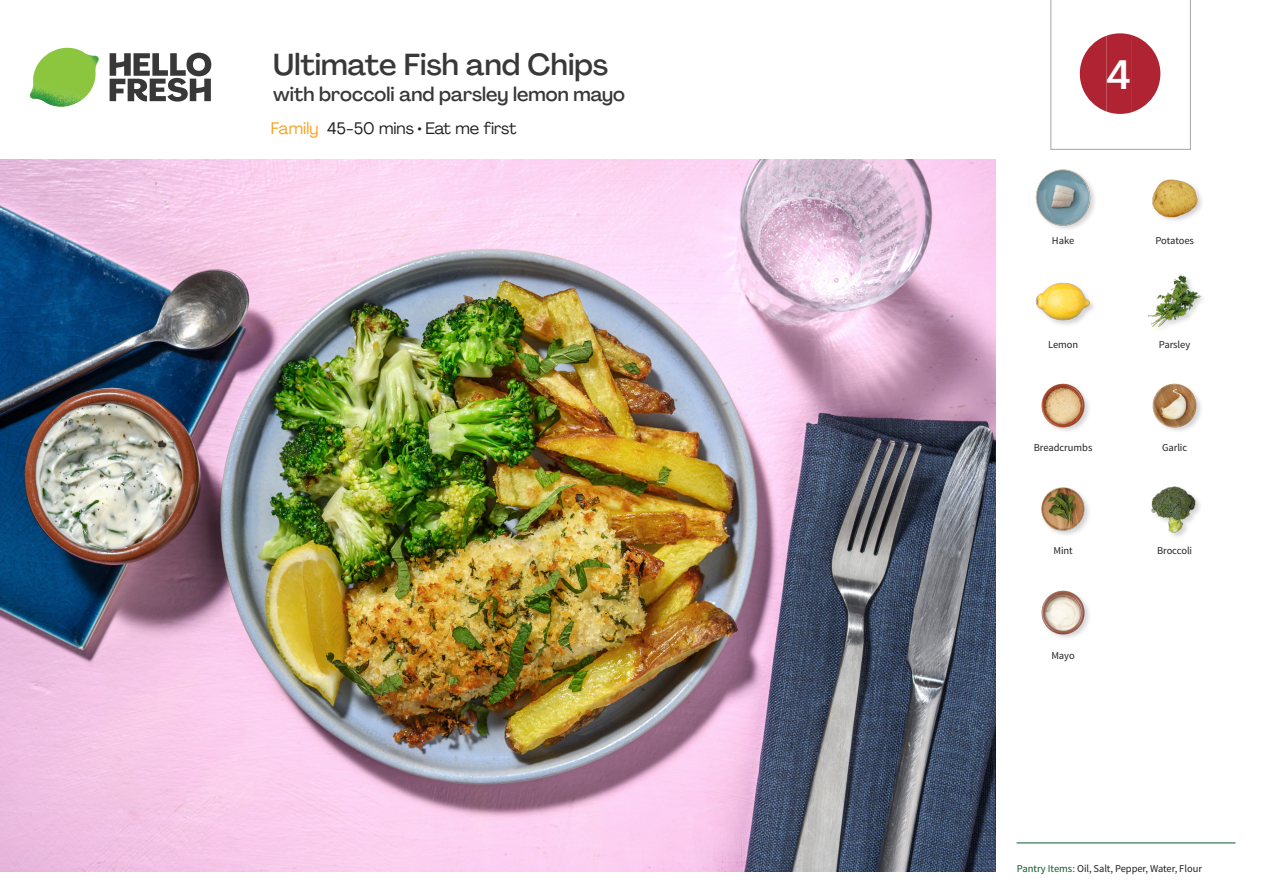
<style>
.page{position:relative;width:1263px;height:893px;background:#fff}
.page>*{position:absolute;margin:0;border:0;box-sizing:border-box;transform-origin:0 0}
._24_Recipe_Nr_Bag{font:500 40.5px "Agrandir";color:#fff}
._15_Titel_UK{font:500 30px "Agrandir";color:#383839}
._15_Titel_UK-2{font:500 19.5px "Agrandir";color:#383839}
._02_Box_Type{font:16.5px "Agrandir";color:#231f20}
._18_FRONT_ingredient{font:10.5px "Source Sans Pro";letter-spacing:-.005em;color:#231f20}
.t1{font:10.5px "Source Sans Variable";letter-spacing:-.005em;color:#231f20}
.s1{color:#f9a21c}
.s2{font-family:"Source Sans Pro";color:#0e572c}
</style>
<div class="page">
<svg style="left:110px;top:53px;width:101px;height:49px"></svg>
<img style="left:30px;top:48px;width:69px;height:59px">
<img style="left:0;top:159px;width:995px;height:713px">
<hr style="left:1016px;top:843px;width:219px;height:1px;background:#0e572c">
<div style="left:1035px;top:169px;width:62px;height:63px;background:#231f20;opacity:.2"></div>
<img style="left:1035px;top:169px;width:57px;height:57px">
<img style="left:1152px;top:179px;width:50px;height:42px">
<img style="left:1148px;top:275px;width:54px;height:53px">
<img style="left:1035px;top:282px;width:57px;height:43px">
<img style="left:1152px;top:383px;width:49px;height:48px">
<img style="left:1041px;top:383px;width:48px;height:48px">
<img style="left:1151px;top:486px;width:49px;height:51px">
<img style="left:1041px;top:487px;width:48px;height:48px">
<img style="left:1041px;top:590px;width:48px;height:48px">
<svg style="left:1050px;top:0;width:141px;height:150px"></svg>
<p class="_15_Titel_UK" style="left:273px;top:46px;width:336px">Ultimate Fish and Chips</p>
<p class="_15_Titel_UK-2" style="left:273px;top:82px;width:353px">with broccoli and parsley lemon mayo</p>
<p class="_02_Box_Type" style="left:271px;top:118px;width:247px"><span class="s1">Family</span> 45-50 mins • Eat me first</p>
<p class="_24_Recipe_Nr_Bag" style="left:1106px;top:50px;width:26px">4</p>
<p class="_18_FRONT_ingredient" style="left:1052px;top:234px;width:24px">Hake</p>
<p class="_18_FRONT_ingredient" style="left:1155px;top:234px;width:40px">Potatoes</p>
<p class="_18_FRONT_ingredient" style="left:1048px;top:338px;width:32px">Lemon</p>
<p class="_18_FRONT_ingredient" style="left:1159px;top:338px;width:33px">Parsley</p>
<p class="_18_FRONT_ingredient" style="left:1034px;top:441px;width:60px">Breadcrumbs</p>
<p class="_18_FRONT_ingredient" style="left:1162px;top:441px;width:27px">Garlic</p>
<p class="_18_FRONT_ingredient" style="left:1053px;top:544px;width:21px">Mint</p>
<p class="_18_FRONT_ingredient" style="left:1157px;top:544px;width:37px">Broccoli</p>
<p class="_18_FRONT_ingredient" style="left:1051px;top:649px;width:25px">Mayo</p>
<p class="t1" style="left:1017px;top:862px;width:187px"><span class="s2">Pantry Items:</span> Oil, Salt, Pepper, Water, Flour</p>
</div>
